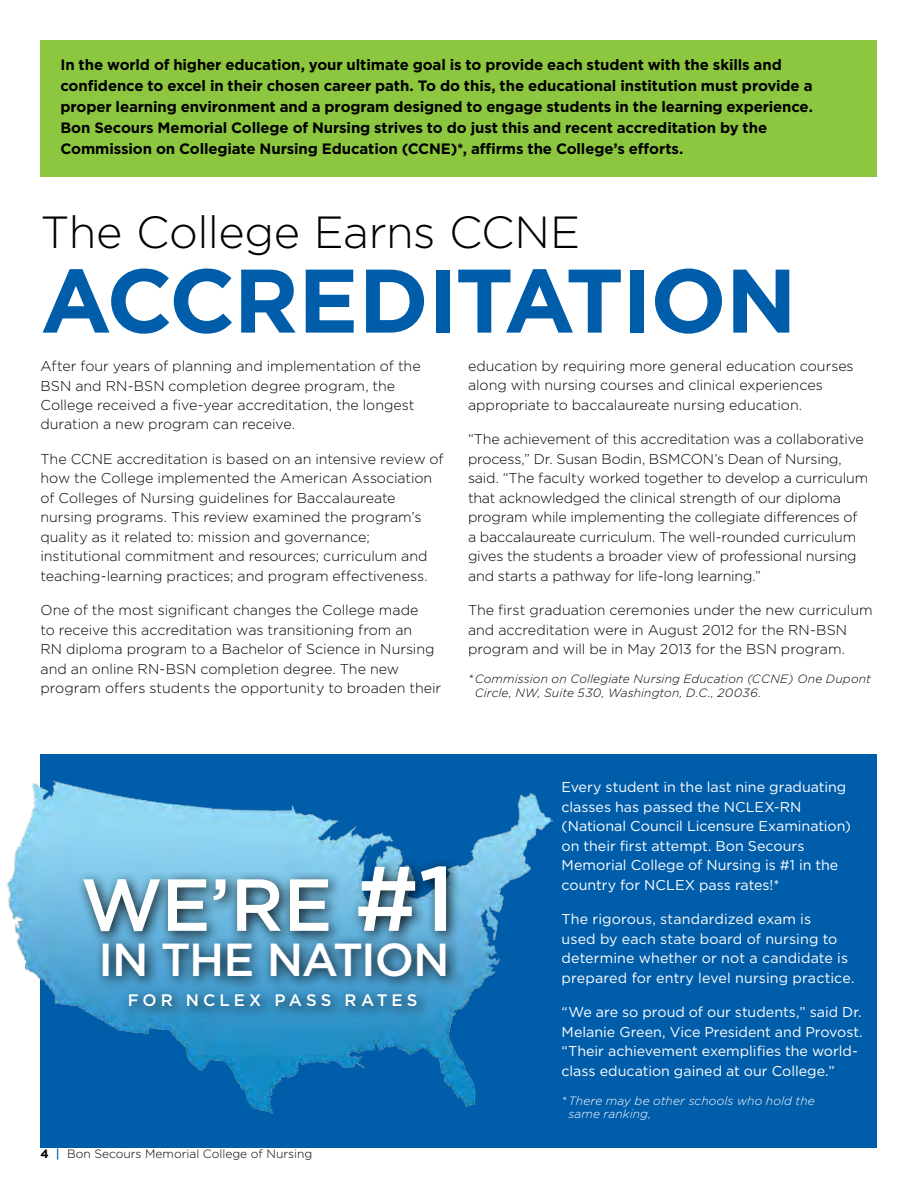
<style>
.page{position:relative;width:918px;height:1188px;background:#fff}
.page>*{position:absolute;margin:0;border:0;box-sizing:border-box;transform-origin:0 0}
.t1{font:700 90px "Gotham";letter-spacing:-.02em;color:#005daa}
.t2{font:500 73.5px "Gotham";color:#fff}
.t3{font:500 46.2px "Gotham";letter-spacing:-.03em;color:#fff}
.t4{font:300 45px "Gotham";letter-spacing:-.01em;color:#000}
.t5{font:500 16.65px "Gotham";letter-spacing:.245em;color:#fff}
.t6{font:700 15px/21px "Gotham";letter-spacing:-.01em;color:#000}
.t7{font:300 14.25px/19.5px "Gotham";letter-spacing:-.005em;color:#000}
.t8{font:14.25px/19.5px "Gotham";color:#fff}
.t9{font:italic 300 12px/13.8px "Gotham";letter-spacing:.01em;color:#000}
.t10{font:italic 300 12px/13.8px "Gotham";letter-spacing:.01em;color:#fff}
.t11{font:300 12px "Gotham";color:#000}
.s1{font-size:91.5px}
.s2{font-weight:700}
.s3{font-weight:500;color:#005daa}
</style>
<div class="page">
<hr style="left:917px;top:0;width:1px;height:235px;background:#005daa">
<div style="left:40px;top:40px;width:838px;height:137px;background:#8dc63f"></div>
<div style="left:40px;top:754px;width:838px;height:394px;background:#005daa"></div>
<img style="left:6px;top:780px;width:546px;height:334px">
<div style="left:76px;top:858px;width:385px;height:163px;background:#000;opacity:.9"></div>
<p class="t6" style="left:60px;top:54px;width:754px">I n the world of higher education, your ultimate goal is to provide each student with the skills and confidence to excel in their chosen career path. To do this, the educational institution must provide a proper learning environment and a program designed to engage students in the learning experience.<br>Bon Secours Memorial College of N ursing strives to do just this and recent accreditation by the Commission on Collegiate N ursing Education (CCN</p>
<p class="t6" style="left:441px;top:138px;width:244px">E)*, affirms the College’s efforts.</p>
<h3 class="t4" style="left:40px;top:203px;width:541px">The College Earns CCNE</h3>
<h1 class="t1" style="left:40px;top:241px;width:758px">Accreditation</h1>
<p class="t7" style="left:40px;top:356px;width:382px">After four years of planning and implementation of the BSN and RN-BSN completion degree program, the College received a five-year accreditation, the longest duration a new program can receive.</p>
<p class="t7" style="left:40px;top:449px;width:405px">The CCNE accreditation is based on an intensive review of how the College implemented the American Association of Colleges of Nursing guidelines for Baccalaureate nursing programs. This review examined the program’s quality as it related to: mission and governance; institutional commitment and resources; curriculum and teaching-learning practices; and program effectiveness.</p>
<p class="t7" style="left:40px;top:600px;width:402px">One of the most significant changes the College made<br>to receive this accreditation was transitioning from an<br>RN diploma program to a Bachelor of Science in Nursing and an online RN-BSN completion degree. The new program offers students the opportunity to broaden their</p>
<p class="t7" style="left:468px;top:356px;width:387px">education by requiring more general education courses along with nursing courses and clinical experiences appropriate to baccalaureate nursing education.</p>
<p class="t7" style="left:468px;top:429px;width:402px">“The achievement of this accreditation was a collaborative process,” Dr. Susan Bodin, BSMCON’s Dean of Nursing, said. “The faculty worked together to develop a curriculum that acknowledged the clinical strength of our diploma program while implementing the collegiate differences of a baccalaureate curriculum. The well-rounded curriculum gives the students a broader view of professional nursing and starts a pathway for life-long learning.”</p>
<p class="t7" style="left:468px;top:600px;width:406px">The first graduation ceremonies under the new curriculum and accreditation were in August 2012 for the RN-BSN program and will be in May 2013 for the BSN program.</p>
<p class="t9" style="left:475px;top:672px;width:398px;text-indent:-7px">*Commission on Collegiate Nursing Education (CCNE) One Dupont<br>Circle, NW, Suite 530, Washington, D.C., 20036.</p>
<h2 class="t2" style="left:81px;top:857px;width:376px">WE’RE <span class="s1">#1</span></h2>
<h3 class="t3" style="left:99px;top:929px;width:353px">IN THE NATION</h3>
<p class="t5" style="left:128px;top:990px;width:74px">FOR NCLE</p>
<p class="t5" style="left:249px;top:990px;width:170px">X PASS RATES</p>
<p class="t11" style="left:40px;top:1146px;width:273px"><span class="s2">4</span> <span class="s3">|</span> Bon Secours Memorial College of Nursing</p>
<p class="t8" style="left:562px;top:777px;width:291px">Every student in the last nine graduating classes has passed the NCLEX-RN (National Council Licensure Examination) on their first attempt. Bon Secours Memorial College of Nursing is #1 in the country for NCLEX pass rates!*</p>
<p class="t8" style="left:562px;top:909px;width:294px">The rigorous, standardized exam is<br>used by each state board of nursing to determine whether or not a candidate is prepared for entry level nursing practice.</p>
<p class="t8" style="left:562px;top:1002px;width:303px">“We are so proud of our students,” said Dr.<br>Melanie Green, Vice President and Provost. “Their achievement exemplifies the world&shy;class education gained at our College.”</p>
<p class="t10" style="left:568px;top:1093px;width:248px;text-indent:-7px">*There may be other schools who hold the same ranking,</p>
</div>
